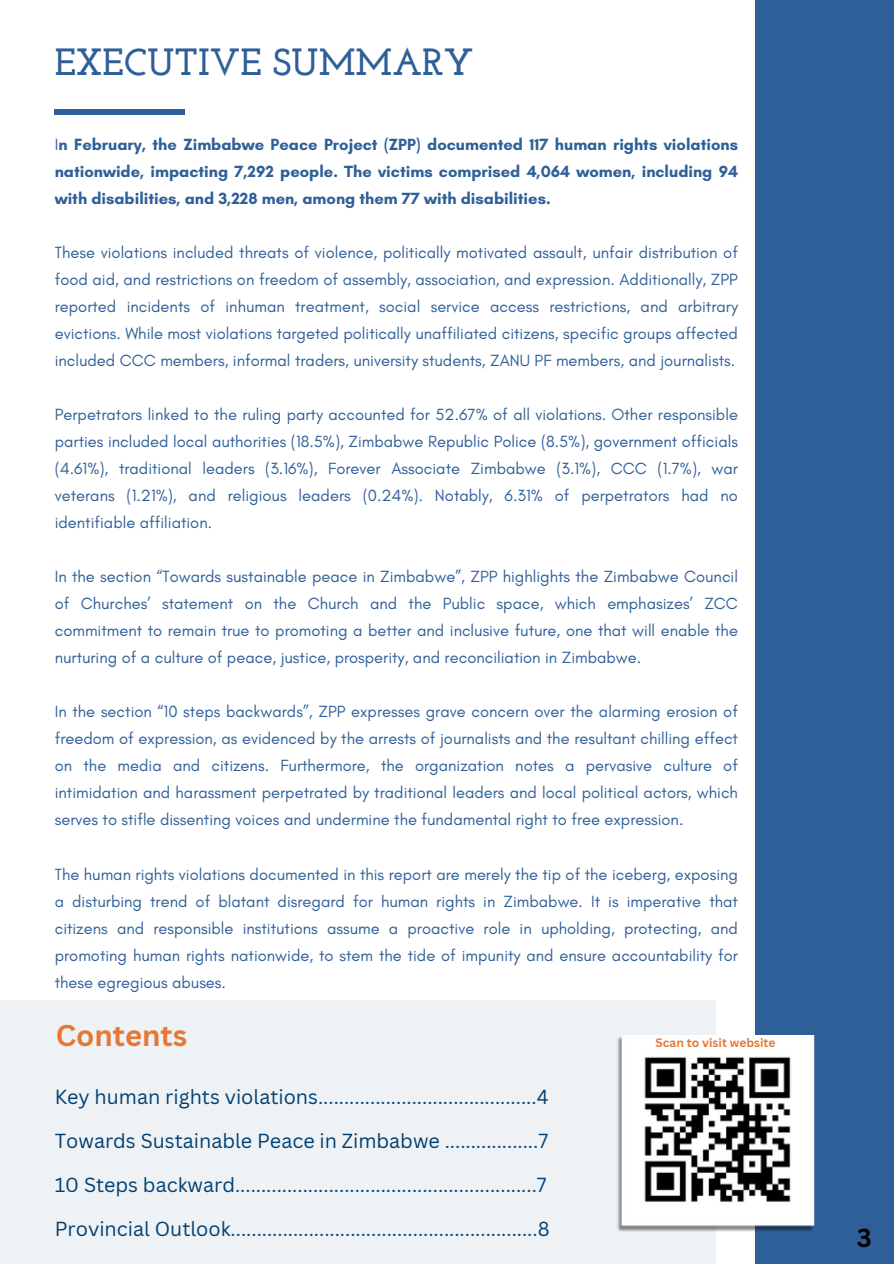
<style>
.page{position:relative;width:894px;height:1264px;background:#fff}
.page>*{position:absolute;margin:0;border:0;box-sizing:border-box;transform-origin:0 0}
.t1{font:700 37.65px "Josefin Slab";color:#2f5f98}
.t2{font:700 29.1px "Canva Sans";color:#e67835}
.t3{font:700 25.2px "Canva Sans";color:#000}
.t4{font:19.8px "Canva Sans";color:#003f72}
.t5{font:16.5px/27px "Glacial Indifference";color:#2f5f98;text-align:justify}
.t6{font:700 16.5px/27px "Glacial Indifference";color:#2f5f98;text-align:justify}
.t7{font:700 12px "Canva Sans";color:#e67835}
.s1{font-weight:400}
</style>
<div class="page">
<div style="left:755px;top:0;width:138px;height:1263px;background:#2f5f98"></div>
<div style="left:55px;top:110px;width:130px;height:5px;background:#2f5f98"></div>
<div style="left:0;top:1000px;width:715px;height:263px;background:#eef2f5"></div>
<img style="left:617px;top:1035px;width:197px;height:196px">
<p class="t1" style="left:55px;top:46px;width:420px">EXECUTIVE SUMMARY</p>
<h1 class="t6" style="left:55px;top:131px;width:684px"><span class="s1">I</span>n February, the Zimbabwe Peace Project (ZPP) documented 117 human rights violations nationwide, impacting 7,292 people. The victims comprised 4,064 women, including 94 with disabilities, and 3,228 men, among them 77 with disabilities.</h1>
<h4 class="t5" style="left:55px;top:239px;width:684px">These violations included threats of violence, politically motivated assault, unfair distribution of food aid, and restrictions on freedom of assembly, association, and expression. Additionally, ZPP reported incidents of inhuman treatment, social service access restrictions, and arbitrary evictions. While most violations targeted politically unaffiliated citizens, specific groups affected included CCC members, informal traders, university students, ZANU PF members, and journalists.</h4>
<h4 class="t5" style="left:55px;top:401px;width:684px">Perpetrators linked to the ruling party accounted for 52.67% of all violations. Other responsible parties included local authorities (18.5%), Zimbabwe Republic Police (8.5%), government officials (4.61%), traditional leaders (3.16%), Forever Associate Zimbabwe (3.1%), CCC (1.7%), war veterans (1.21%), and religious leaders (0.24%). Notably, 6.31% of perpetrators had no identifiable affiliation.</h4>
<h4 class="t5" style="left:55px;top:563px;width:684px">In the section “Towards sustainable peace in Zimbabwe”, ZPP highlights the Zimbabwe Council of Churches’ statement on the Church and the Public space, which emphasizes’ ZCC commitment to remain true to promoting a better and inclusive future, one that will enable the nurturing of a culture of peace, justice, prosperity, and reconciliation in Zimbabwe.</h4>
<h4 class="t5" style="left:55px;top:698px;width:684px">In the section “10 steps backwards”, ZPP expresses grave concern over the alarming erosion of freedom of expression, as evidenced by the arrests of journalists and the resultant chilling effect on the media and citizens. Furthermore, the organization notes a pervasive culture of intimidation and harassment perpetrated by traditional leaders and local political actors, which serves to stifle dissenting voices and undermine the fundamental right to free expression.</h4>
<h4 class="t5" style="left:55px;top:860px;width:684px">The human rights violations documented in this report are merely the tip of the iceberg, exposing a disturbing trend of blatant disregard for human rights in Zimbabwe. It is imperative that citizens and responsible institutions assume a proactive role in upholding, protecting, and promoting human rights nationwide, to stem the tide of impunity and ensure accountability for these egregious abuses.</h4>
<h4 class="t2" style="left:56px;top:1014px;width:133px">Contents</h4>
<h3 class="t7" style="left:655px;top:1034px;width:121px">Scan to visit website</h3>
<h2 class="t4" style="left:55px;top:1082px;width:495px">Key human rights violations..........................................4</h2>
<h2 class="t4" style="left:55px;top:1126px;width:495px">Towards Sustainable Peace in Zimbabwe ..................7</h2>
<h2 class="t4" style="left:55px;top:1170px;width:493px">10 Steps backward..........................................................7</h2>
<h2 class="t4" style="left:55px;top:1214px;width:496px">Provincial Outlook...........................................................8</h2>
<p class="t3" style="left:856px;top:1220px;width:16px">3</p>
</div>
